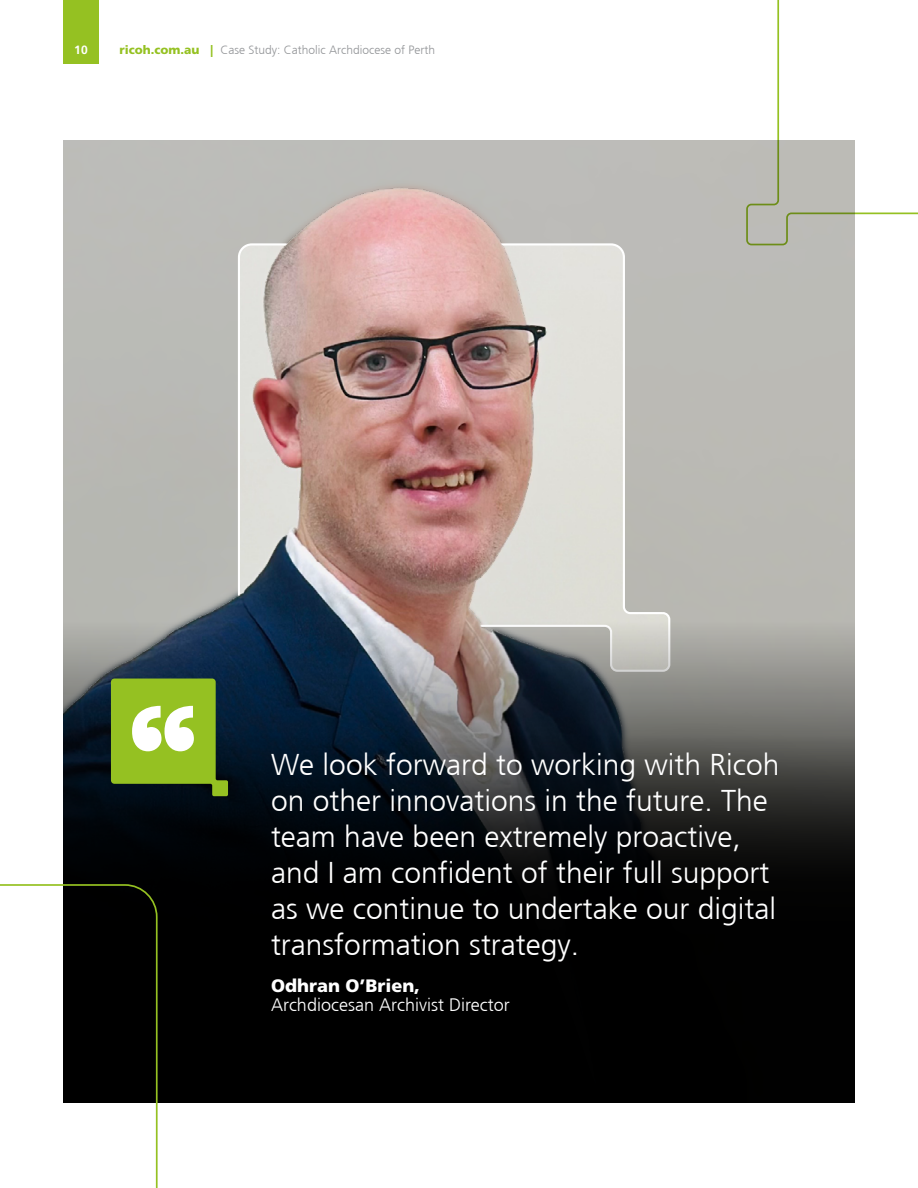
<style>
.page{position:relative;width:918px;height:1188px;background:#fff}
.page>*{position:absolute;margin:0;border:0;box-sizing:border-box;transform-origin:0 0}
.t1{font:900 135px "Aeonik";color:#fff}
.t2{font:30px/36px "Frutiger 999";color:#fff}
.t3{font:18px "Frutiger 999";color:#fff}
.t4{font:900 18px "Frutiger LT Std";color:#fff}
.t5{font:12px "Frutiger 999";color:#939598}
.t6{font:700 12px "Frutiger LT Std";color:#fff}
.s1{font-family:"Frutiger LT Std";font-weight:900;color:#95c122}
</style>
<div class="page">
<div style="left:63px;top:140px;width:791px;height:963px;background:#bbbbb6"></div>
<img style="left:238px;top:186px;width:387px;height:352px">
<svg style="left:63px;top:538px;width:791px;height:565px;background:#353739"></svg>
<svg style="left:1px;top:883px;width:157px;height:305px"></svg>
<div style="left:63px;top:0;width:36px;height:64px;background:#95c122"></div>
<svg style="left:746px;top:0;width:172px;height:246px"></svg>
<svg style="left:111px;top:679px;width:117px;height:117px;background:#7aa122"></svg>
<p class="t6" style="left:74px;top:43px;width:15px">10</p>
<p class="t5" style="left:119px;top:43px;width:317px"><span class="s1">ricoh.com.au |</span> Case Study: Catholic Archdiocese of Perth</p>
<h1 class="t1" style="left:129px;top:675px;width:70px">“</h1>
<p class="t2" style="left:271px;top:747px;width:510px">We look forward to working with Ricoh on other innovations in the future. The team have been extremely proactive, and I am confident of their full support as we continue to undertake our digital transformation strategy.</p>
<p class="t4" style="left:271px;top:975px;width:151px">Odhran O’Brien,</p>
<p class="t3" style="left:271px;top:995px;width:240px">Archdiocesan Archivist Director</p>
</div>
